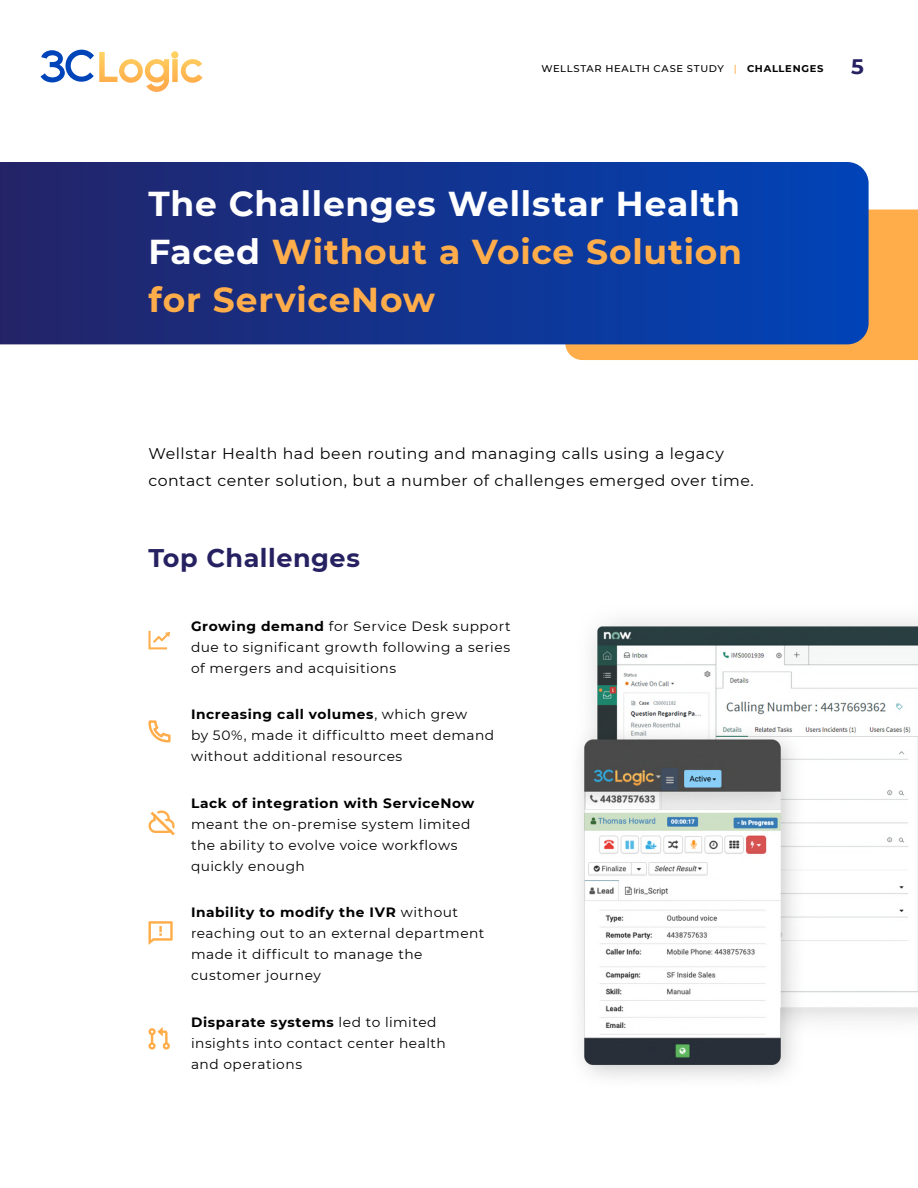
<style>
.page{position:relative;width:918px;height:1188px;background:#fff}
.page>*{position:absolute;margin:0;border:0;box-sizing:border-box;transform-origin:0 0}
.t1{font:700 34.5px/48px "Montserrat";letter-spacing:.02em;color:#ffad4b;text-align:justify}
.t2{font:700 25.5px "Montserrat";letter-spacing:.02em;color:#262161}
.t3{font:700 21px "Montserrat";color:#262161}
.t4{font:15.45px/27px "Montserrat";letter-spacing:.03em;color:#000}
.t5{font:13.5px/21px "Montserrat";letter-spacing:.035em;color:#000}
.t6{font:700 13.5px "Montserrat";letter-spacing:.04em;color:#000}
.t7{font:500 9.75px "Montserrat";letter-spacing:.065em;color:#000}
.s1{color:#ffad4b}
.s2{font-weight:700}
.s3{color:#fff}
</style>
<div class="page">
<div style="left:565px;top:210px;width:353px;height:150px;background:#ffad4b"></div>
<img style="left:580px;top:620px;width:338px;height:457px">
<svg style="left:41px;top:50px;width:161px;height:42px"></svg>
<svg style="left:0;top:162px;width:869px;height:182px;background:#12338f"></svg>
<svg style="left:148px;top:631px;width:22px;height:18px"></svg>
<svg style="left:148px;top:720px;width:23px;height:22px"></svg>
<svg style="left:148px;top:810px;width:27px;height:25px"></svg>
<svg style="left:148px;top:921px;width:25px;height:24px"></svg>
<svg style="left:148px;top:1027px;width:22px;height:23px"></svg>
<p class="t7" style="left:541px;top:62px;width:284px">WELLSTAR HEALTH CASE STUDY <span class="s1">|</span> <span class="s2">CHALLENGES</span></p>
<h3 class="t3" style="left:851px;top:52px;width:14px">5</h3>
<h1 class="t1" style="left:148px;top:178px;width:595px"><span class="s3">The Challenges Wellstar Health Faced</span> Without a Voice Solution for ServiceNow</h1>
<p class="t4" style="left:148px;top:439px;width:607px">Wellstar Health had been routing and managing calls using a legacy contact center solution, but a number of challenges emerged over time.</p>
<h2 class="t2" style="left:148px;top:540px;width:213px">Top Challenges</h2>
<p class="t5" style="left:191px;top:615px;width:321px;text-align:justify"><span class="s2">Growing demand</span> for Service Desk support due to significant growth following a series of mergers and acquisitions</p>
<p class="t5" style="left:191px;top:703px;width:305px"><span class="s2">Increasing call volumes</span>, which grew<br>by 50%, made it difficultto meet demand without additional resources</p>
<p class="t6" style="left:191px;top:793px;width:285px">Lack of integration with ServiceNow</p>
<p class="t5" style="left:191px;top:813px;width:281px">meant the on-premise system limited the ability to evolve voice workflows quickly enough</p>
<p class="t5" style="left:191px;top:901px;width:295px"><span class="s2">Inability to modify the IVR</span> without reaching out to an external department made it difficult to manage the customer journey</p>
<p class="t5" style="left:191px;top:1011px;width:256px"><span class="s2">Disparate systems</span> led to limited insights into contact center health and operations</p>
</div>
